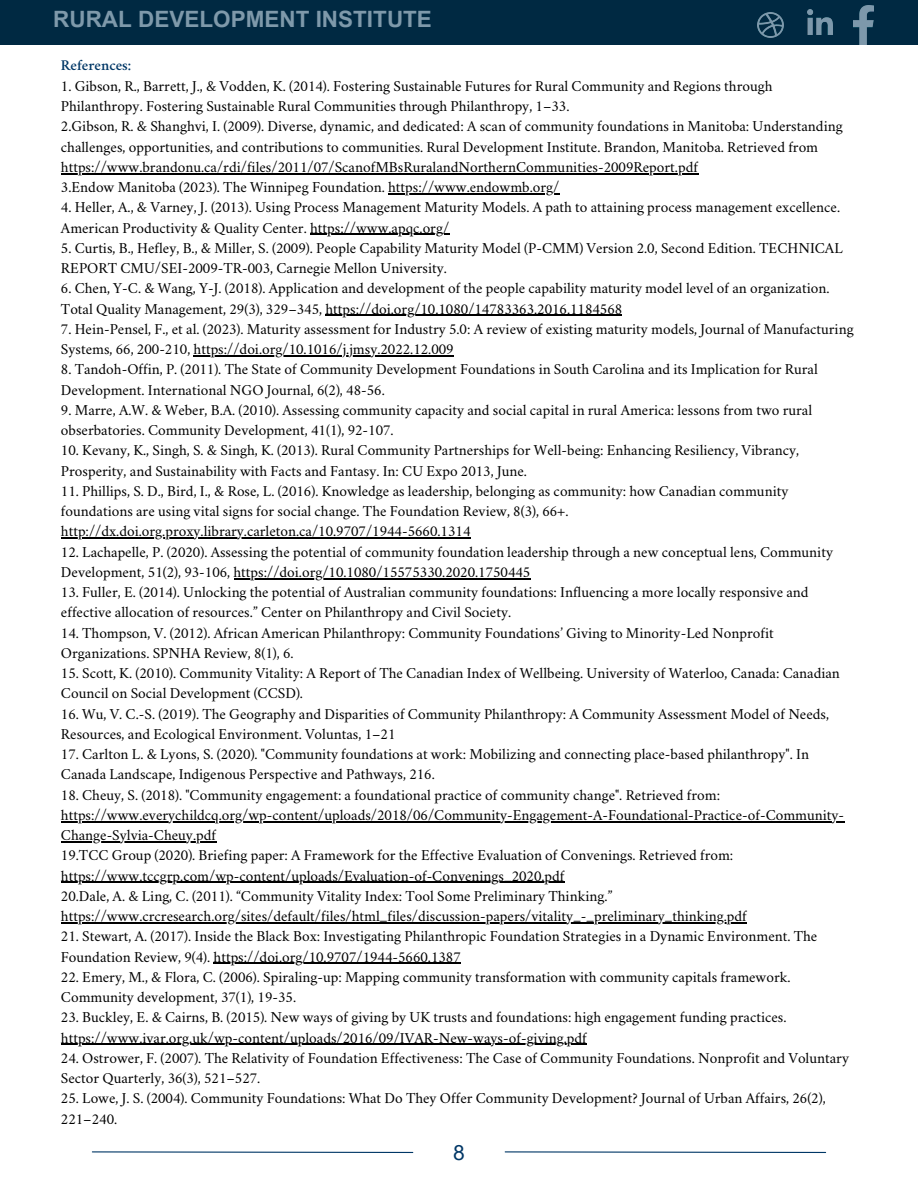
<style>
.page{position:relative;width:918px;height:1188px;background:#fff}
.page>*{position:absolute;margin:0;border:0;box-sizing:border-box;transform-origin:0 0}
.t1{font:700 22.5px "Arial MT Pro";color:#7e99aa}
.t2{font:21px "Arial MT Pro";color:#003766}
.t3{font:15px/20.2px "Crimson";color:#000}
.t4{font:600 15px "Crimson";color:#003766}
</style>
<div class="page">
<hr style="left:61px;top:173px;width:637px;height:1px;background:#000">
<hr style="left:388px;top:193px;width:171px;height:1px;background:#000">
<hr style="left:310px;top:234px;width:139px;height:1px;background:#000">
<hr style="left:325px;top:315px;width:297px;height:1px;background:#000">
<hr style="left:194px;top:355px;width:260px;height:1px;background:#000">
<hr style="left:61px;top:538px;width:409px;height:1px;background:#000">
<hr style="left:234px;top:578px;width:296px;height:1px;background:#000">
<hr style="left:61px;top:821px;width:783px;height:1px;background:#000">
<hr style="left:61px;top:841px;width:155px;height:1px;background:#000">
<hr style="left:61px;top:882px;width:504px;height:1px;background:#000">
<hr style="left:61px;top:922px;width:686px;height:1px;background:#000">
<hr style="left:214px;top:963px;width:247px;height:1px;background:#000">
<hr style="left:61px;top:1044px;width:526px;height:1px;background:#000">
<svg style="left:92px;top:1151px;width:322px;height:2px"></svg>
<svg style="left:504px;top:1151px;width:323px;height:2px"></svg>
<div style="left:0;top:0;width:918px;height:44px;background:#002942"></div>
<img style="left:758px;top:12px;width:25px;height:26px">
<img style="left:807px;top:9px;width:25px;height:25px">
<h1 class="t1" style="left:53px;top:11px;width:380px">RURAL DEVELOPMENT INSTITUTE</h1>
<p class="t4" style="left:61px;top:59px;width:72px">References:</p>
<p class="t3" style="left:61px;top:77px;width:783px">1. Gibson, R., Barrett, J., &amp; Vodden, K. (2014). Fostering Sustainable Futures for Rural Community and Regions through Philanthropy. Fostering Sustainable Rural Communities through Philanthropy, 1–33.<br>2.Gibson, R. &amp; Shanghvi, I. (2009). Diverse, dynamic, and dedicated: A scan of community foundations in Manitoba: Understanding challenges, opportunities, and contributions to communities. Rural Development Institute. Brandon, Manitoba. Retrieved from https://www.brandonu.ca/rdi/files/2011/07/ScanofMBsRuralandNorthernCommunities-2009Report.pdf<br>3.Endow Manitoba (2023). The Winnipeg Foundation. https://www.endowmb.org/</p>
<p class="t3" style="left:61px;top:199px;width:781px">4. Heller, A., &amp; Varney, J. (2013). Using Process Management Maturity Models. A path to attaining process management excellence.<br>American Productivity &amp; Quality Center. https://www.apqc.org/</p>
<p class="t3" style="left:61px;top:239px;width:783px">5. Curtis, B., Hefley, B., &amp; Miller, S. (2009). People Capability Maturity Model (P-CMM) Version 2.0, Second Edition. TECHNICAL<br>REPORT CMU/SEI-2009-TR-003, Carnegie Mellon University.</p>
<p class="t3" style="left:61px;top:280px;width:770px">6. Chen, Y-C. &amp; Wang, Y-J. (2018). Application and development of the people capability maturity model level of an organization.<br>Total Quality Management, 29(3), 329–345, https://doi.org/10.1080/14783363.2016.1184568</p>
<p class="t3" style="left:61px;top:320px;width:794px">7. Hein-Pensel, F., et al. (2023). Maturity assessment for Industry 5.0: A review of existing maturity models, Journal of Manufacturing<br>Systems, 66, 200-210, https://doi.org/10.1016/j.jmsy.2022.12.009</p>
<p class="t3" style="left:61px;top:361px;width:758px">8. Tandoh-Offin, P. (2011). The State of Community Development Foundations in South Carolina and its Implication for Rural<br>Development. International NGO Journal, 6(2), 48-56.</p>
<p class="t3" style="left:61px;top:401px;width:753px">9. Marre, A.W. &amp; Weber, B.A. (2010). Assessing community capacity and social capital in rural America: lessons from two rural obserbatories. Community Development, 41(1), 92-107.</p>
<p class="t3" style="left:61px;top:442px;width:740px">10. Kevany, K., Singh, S. &amp; Singh, K. (2013). Rural Community Partnerships for Well-being: Enhancing Resiliency, Vibrancy,<br>Prosperity, and Sustainability with Facts and Fantasy. In: CU Expo 2013, June.</p>
<p class="t3" style="left:61px;top:482px;width:729px">11. Phillips, S. D., Bird, I., &amp; Rose, L. (2016). Knowledge as leadership, belonging as community: how Canadian community foundations are using vital signs for social change. The Foundation Review, 8(3), 66+. http://dx.doi.org.proxy.library.carleton.ca/10.9707/1944-5660.1314</p>
<p class="t3" style="left:61px;top:543px;width:774px">12. Lachapelle, P. (2020). Assessing the potential of community foundation leadership through a new conceptual lens, Community<br>Development, 51(2), 93-106, https://doi.org/10.1080/15575330.2020.1750445</p>
<p class="t3" style="left:61px;top:584px;width:749px">13. Fuller, E. (2014). Unlocking the potential of Australian community foundations: Influencing a more locally responsive and effective allocation of resources.” Center on Philanthropy and Civil Society.</p>
<p class="t3" style="left:61px;top:624px;width:714px">14. Thompson, V. (2012). African American Philanthropy: Community Foundations’ Giving to Minority-Led Nonprofit<br>Organizations. SPNHA Review, 8(1), 6.</p>
<p class="t3" style="left:61px;top:665px;width:780px">15. Scott, K. (2010). Community Vitality: A Report of The Canadian Index of Wellbeing. University of Waterloo, Canada: Canadian<br>Council on Social Development (CCSD).</p>
<p class="t3" style="left:61px;top:705px;width:770px">16. Wu, V. C.-S. (2019). The Geography and Disparities of Community Philanthropy: A Community Assessment Model of Needs,<br>Resources, and Ecological Environment. Voluntas, 1–21</p>
<p class="t3" style="left:61px;top:746px;width:750px">17. Carlton L. &amp; Lyons, S. (2020). "Community foundations at work: Mobilizing and connecting place-based philanthropy". In<br>Canada Landscape, Indigenous Perspective and Pathways, 216.</p>
<p class="t3" style="left:61px;top:786px;width:785px">18. Cheuy, S. (2018). "Community engagement: a foundational practice of community change". Retrieved from: https://www.everychildcq.org/wp-content/uploads/2018/06/Community-Engagement-A-Foundational-Practice-of-Community-Change-Sylvia-Cheuy.pdf<br>19.TCC Group (2020). Briefing paper: A Framework for the Effective Evaluation of Convenings. Retrieved from: https://www.tccgrp.com/wp-content/uploads/Evaluation-of-Convenings_2020.pdf<br>20.Dale, A. &amp; Ling, C. (2011). “Community Vitality Index: Tool Some Preliminary Thinking.” https://www.crcresearch.org/sites/default/files/html_files/discussion-papers/vitality_-_preliminary_thinking.pdf</p>
<p class="t3" style="left:61px;top:928px;width:758px">21. Stewart, A. (2017). Inside the Black Box: Investigating Philanthropic Foundation Strategies in a Dynamic Environment. The<br>Foundation Review, 9(4). https://doi.org/10.9707/1944-5660.1387</p>
<p class="t3" style="left:61px;top:968px;width:731px">22. Emery, M., &amp; Flora, C. (2006). Spiraling-up: Mapping community transformation with community capitals framework.<br>Community development, 37(1), 19-35.</p>
<p class="t3" style="left:61px;top:1009px;width:727px">23. Buckley, E. &amp; Cairns, B. (2015). New ways of giving by UK trusts and foundations: high engagement funding practices. https://www.ivar.org.uk/wp-content/uploads/2016/09/IVAR-New-ways-of-giving.pdf</p>
<p class="t3" style="left:61px;top:1049px;width:790px">24. Ostrower, F. (2007). The Relativity of Foundation Effectiveness: The Case of Community Foundations. Nonprofit and Voluntary<br>Sector Quarterly, 36(3), 521–527.</p>
<p class="t3" style="left:61px;top:1090px;width:766px">25. Lowe, J. S. (2004). Community Foundations: What Do They Offer Community Development? Journal of Urban Affairs, 26(2),<br>221–240.</p>
<h2 class="t2" style="left:453px;top:1145px;width:13px">8</h2>
</div>
